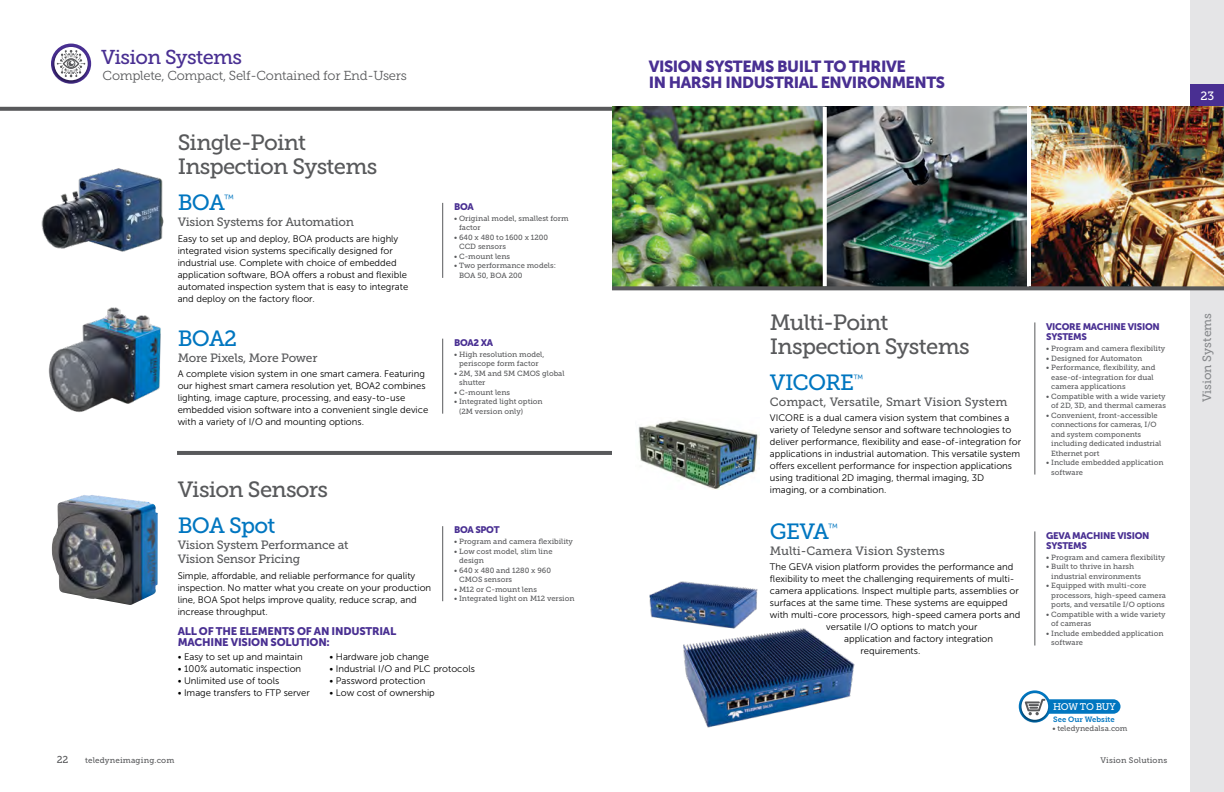
<style>
.page{position:relative;width:1224px;height:792px;background:#fff}
.page>*{position:absolute;margin:0;border:0;box-sizing:border-box;transform-origin:0 0}
.t1{font:28px "Museo Slab 500";letter-spacing:-.03em;color:#492f92}
.t2{font:22px/24px "Museo Slab 500";letter-spacing:-.03em;color:#58595b}
.t3{font:22px "Museo Slab 500";letter-spacing:-.03em;color:#0076c0}
.t4{font:20px "Museo Slab 500";letter-spacing:-.03em;color:#492f92}
.t5{font:16px/16px "Museo Sans 900";letter-spacing:-.03em;color:#492f92}
.t6{font:13px "Museo Slab 300";letter-spacing:-.02em;color:#58595b}
.t7{font:12px/14px "Museo Slab 500";letter-spacing:-.02em;color:#58595b}
.t8{font:12px "Museo Slab 500";color:#58595b}
.t9{font:12px "Museo Slab 500";color:#888a8d}
.t10{font:12px "Museo Slab 500";color:#fff}
.t11{font:11px/11px "Museo Sans 900";letter-spacing:-.02em;color:#492f92}
.t12{font:10px "Museo Slab 500";color:#58595b}
.t13{font:9.6px "Museo Slab 500";letter-spacing:-.04em;color:#fff}
.t14{font:9.5px/12px "Museo Sans 300";color:#000}
.t15{font:9.5px/10.5px "Museo Sans 900";letter-spacing:-.03em;color:#492f92}
.t16{font:8px "Museo Slab 500";letter-spacing:.02em;color:#58595b}
.t17{font:7.6px "Museo Slab 500";color:#58595b}
.t18{font:7.6px "Museo Slab 700";letter-spacing:.005em;color:#0076c0}
.t19{font:7.5px/9.5px "Museo Slab 500";color:#58595b}
</style>
<div class="page">
<div style="left:1191px;top:0;width:33px;height:792px;background:#e5e5e7"></div>
<div style="left:1191px;top:84px;width:33px;height:23px;background:#492f92"></div>
<svg style="left:0;top:107px;width:612px;height:4px;background:#606163"></svg>
<svg style="left:51px;top:44px;width:40px;height:40px"></svg>
<div style="left:52px;top:46px;width:37px;height:38px;background:#000;opacity:.45"></div>
<svg style="left:54px;top:47px;width:34px;height:33px"></svg>
<svg style="left:57px;top:50px;width:28px;height:29px"></svg>
<svg style="left:1019px;top:690px;width:32px;height:33px"></svg>
<div style="left:1019px;top:692px;width:31px;height:31px;background:#000;opacity:.45"></div>
<svg style="left:1021px;top:693px;width:27px;height:27px"></svg>
<svg style="left:1025px;top:699px;width:96px;height:20px"></svg>
<img style="left:612px;top:107px;width:415px;height:179px">
<img style="left:1031px;top:107px;width:193px;height:179px">
<svg style="left:823px;top:107px;width:4px;height:179px"></svg>
<img style="left:649px;top:581px;width:206px;height:147px">
<hr style="left:1035px;top:322px;width:1px;height:153px;background:#58595b">
<hr style="left:1035px;top:531px;width:1px;height:115px;background:#58595b">
<img style="left:638px;top:420px;width:121px;height:70px">
<hr style="left:443px;top:203px;width:1px;height:75px;background:#58595b">
<hr style="left:177px;top:451px;width:435px;height:4px;background:#58595b">
<hr style="left:443px;top:339px;width:1px;height:75px;background:#58595b">
<img style="left:41px;top:168px;width:123px;height:84px">
<img style="left:48px;top:307px;width:113px;height:106px">
<hr style="left:443px;top:526px;width:1px;height:75px;background:#58595b">
<img style="left:52px;top:495px;width:106px;height:110px">
<svg style="left:612px;top:286px;width:612px;height:4px;background:#575858"></svg>
<h3 class="t4" style="left:101px;top:46px;width:143px">Vision Systems</h3>
<h3 class="t6" style="left:103px;top:68px;width:306px">Complete, Compact, Self-Contained for End-Users</h3>
<h1 class="t1" style="left:100px;top:48px;width:199px">Vision Systems</h1>
<h2 class="t2" style="left:178px;top:131px;width:201px">Single-Point<br>Inspection Systems</h2>
<h2 class="t3" style="left:178px;top:190px;width:58px">BOA<sup>™</sup></h2>
<p class="t7" style="left:178px;top:215px;width:178px">Vision Systems for Automation</p>
<p class="t14" style="left:178px;top:232px;width:232px">Easy to set up and deploy, BOA products are highly integrated vision systems specifically designed for industrial use. Complete with choice of embedded application software, BOA offers a robust and flexible automated inspection system that is easy to integrate and deploy on the factory floor.</p>
<h2 class="t3" style="left:178px;top:326px;width:61px">BOA2</h2>
<p class="t7" style="left:178px;top:351px;width:141px">More Pixels, More Power</p>
<p class="t14" style="left:178px;top:368px;width:252px">A complete vision system in one smart camera. Featuring our highest smart camera resolution yet, BOA2 combines lighting, image capture, processing, and easy-to-use embedded vision software into a convenient single device with a variety of I/O and mounting options.</p>
<p class="t15" style="left:454px;top:201px;width:21px">BOA</p>
<p class="t19" style="left:459px;top:214px;width:111px;text-indent:-5px">• Original model, smallest form factor</p>
<p class="t19" style="left:459px;top:233px;width:91px;text-indent:-5px">• 640 x 480 to 1600 x 1200<br>CCD sensors</p>
<p class="t19" style="left:454px;top:252px;width:58px">• C-mount lens</p>
<p class="t19" style="left:459px;top:261px;width:98px;text-indent:-5px">• Two performance models:<br>BOA 50, BOA 200</p>
<p class="t15" style="left:454px;top:337px;width:41px">BOA2 XA</p>
<p class="t19" style="left:454px;top:349px;width:92px;text-align:center">• High resolution model, periscope form factor</p>
<p class="t19" style="left:459px;top:368px;width:107px;text-indent:-5px">• 2M, 3M and 5M CMOS global shutter</p>
<p class="t19" style="left:454px;top:387px;width:58px">• C-mount lens</p>
<p class="t19" style="left:459px;top:397px;width:85px;text-indent:-5px">• Integrated light option (2M version only)</p>
<h2 class="t2" style="left:178px;top:478px;width:152px">Vision Sensors</h2>
<h2 class="t3" style="left:178px;top:513px;width:99px">BOA Spot</h2>
<p class="t7" style="left:178px;top:538px;width:172px">Vision System Performance at<br>Vision Sensor Pricing</p>
<p class="t14" style="left:178px;top:570px;width:255px">Simple, affordable, and reliable performance for quality inspection. No matter what you create on your production line, BOA Spot helps improve quality, reduce scrap, and increase throughput.</p>
<p class="t11" style="left:178px;top:626px;width:220px">ALL OF THE ELEMENTS OF AN INDUSTRIAL<br>MACHINE VISION SOLUTION:</p>
<p class="t14" style="left:178px;top:651px;width:126px">• Easy to set up and maintain</p>
<p class="t14" style="left:178px;top:663px;width:125px">• 100% automatic inspection</p>
<p class="t14" style="left:178px;top:675px;width:103px">• Unlimited use of tools</p>
<p class="t14" style="left:178px;top:687px;width:134px">• Image transfers to FTP server</p>
<p class="t15" style="left:454px;top:525px;width:47px">BOA SPOT</p>
<p class="t19" style="left:454px;top:537px;width:121px">• Program and camera flexibility</p>
<p class="t19" style="left:459px;top:546px;width:95px;text-indent:-5px">• Low cost model, slim line design</p>
<p class="t19" style="left:459px;top:565px;width:93px;text-indent:-5px">• 640 x 480 and 1280 x 960<br>CMOS sensors</p>
<p class="t19" style="left:454px;top:584px;width:84px">• M12 or C-mount lens</p>
<p class="t19" style="left:454px;top:594px;width:122px">• Integrated light on M12 version</p>
<p class="t14" style="left:330px;top:651px;width:101px">• Hardware job change</p>
<p class="t14" style="left:330px;top:663px;width:147px">• Industrial I/O and PLC protocols</p>
<p class="t14" style="left:330px;top:675px;width:97px">• Password protection</p>
<p class="t14" style="left:330px;top:687px;width:107px">• Low cost of ownership</p>
<h3 class="t5" style="left:649px;top:58px;width:298px">VISION SYSTEMS BUILT TO THRIVE<br>IN HARSH INDUSTRIAL ENVIRONMENTS</h3>
<h2 class="t2" style="left:770px;top:310px;width:201px">Multi-Point<br>Inspection Systems</h2>
<h2 class="t3" style="left:770px;top:370px;width:95px">VICORE<sup>™</sup></h2>
<p class="t8" style="left:770px;top:395px;width:239px">Compact, Versatile, Smart Vision System</p>
<p class="t14" style="left:770px;top:412px;width:253px">VICORE is a dual camera vision system that combines a variety of Teledyne sensor and software technologies to deliver performance, flexibility and ease-of-integration for applications in industrial automation. This versatile system offers excellent performance for inspection applications using traditional 2D imaging, thermal imaging, 3D imaging, or a combination.</p>
<h2 class="t3" style="left:770px;top:519px;width:70px">GEVA<sup>™</sup></h2>
<p class="t8" style="left:770px;top:544px;width:177px">Multi-Camera Vision Systems</p>
<p class="t14" style="left:770px;top:561px;width:245px">The GEVA vision platform provides the performance and</p>
<p class="t14" style="left:770px;top:573px;width:246px">flexibility to meet the challenging requirements of multi-</p>
<p class="t14" style="left:770px;top:585px;width:250px">camera applications. Inspect multiple parts, assemblies or</p>
<p class="t14" style="left:770px;top:597px;width:239px">surfaces at the same time. These systems are equipped</p>
<p class="t14" style="left:770px;top:609px;width:252px">with multi-core processors, high-speed camera ports and</p>
<p class="t14" style="left:826px;top:621px;width:153px">versatile I/O options to match your</p>
<p class="t14" style="left:844px;top:633px;width:151px">application and factory integration</p>
<p class="t14" style="left:861px;top:645px;width:61px">requirements.</p>
<p class="t15" style="left:1046px;top:321px;width:115px">VICORE MACHINE VISION<br>SYSTEMS</p>
<p class="t19" style="left:1046px;top:344px;width:121px">• Program and camera flexibility</p>
<p class="t19" style="left:1046px;top:353px;width:98px">• Designed for Automaton</p>
<p class="t19" style="left:1051px;top:363px;width:106px;text-indent:-5px">• Performance, flexibility, and ease-of-integration for dual camera applications</p>
<p class="t19" style="left:1046px;top:391px;width:121px;text-align:right">• Compatible with a wide variety of 2D, 3D, and thermal cameras</p>
<p class="t19" style="left:1051px;top:410px;width:112px;text-indent:-5px">• Convenient, front-accessible connections for cameras, I/O and system components including dedicated industrial<br>Ethernet port</p>
<p class="t19" style="left:1051px;top:458px;width:114px;text-indent:-5px">• Include embedded application software</p>
<p class="t15" style="left:1046px;top:530px;width:105px">GEVA MACHINE VISION<br>SYSTEMS</p>
<p class="t19" style="left:1046px;top:553px;width:121px">• Program and camera flexibility</p>
<p class="t19" style="left:1051px;top:562px;width:91px;text-indent:-5px">• Built to thrive in harsh industrial environments</p>
<p class="t19" style="left:1051px;top:581px;width:116px;text-indent:-5px">• Equipped with multi-core processors, high-speed camera ports, and versatile I/O options</p>
<p class="t19" style="left:1051px;top:610px;width:116px;text-indent:-5px">• Compatible with a wide variety of cameras</p>
<p class="t19" style="left:1051px;top:629px;width:114px;text-indent:-5px">• Include embedded application software</p>
<p class="t13" style="left:1053px;top:701px;width:64px">HOW TO BUY</p>
<p class="t18" style="left:1053px;top:715px;width:63px">See Our Website</p>
<p class="t17" style="left:1052px;top:724px;width:77px">• teledynedalsa.com</p>
<p class="t12" style="left:57px;top:754px;width:13px">22</p>
<p class="t16" style="left:85px;top:756px;width:91px">teledyneimaging.com</p>
<p class="t16" style="left:1101px;top:756px;width:68px">Vision Solutions</p>
<p class="t10" style="left:1200px;top:89px;width:15px">23</p>
<p class="t9" style="left:1200px;top:402px;width:91px;rotate:-90deg">Vision Systems</p>
</div>
